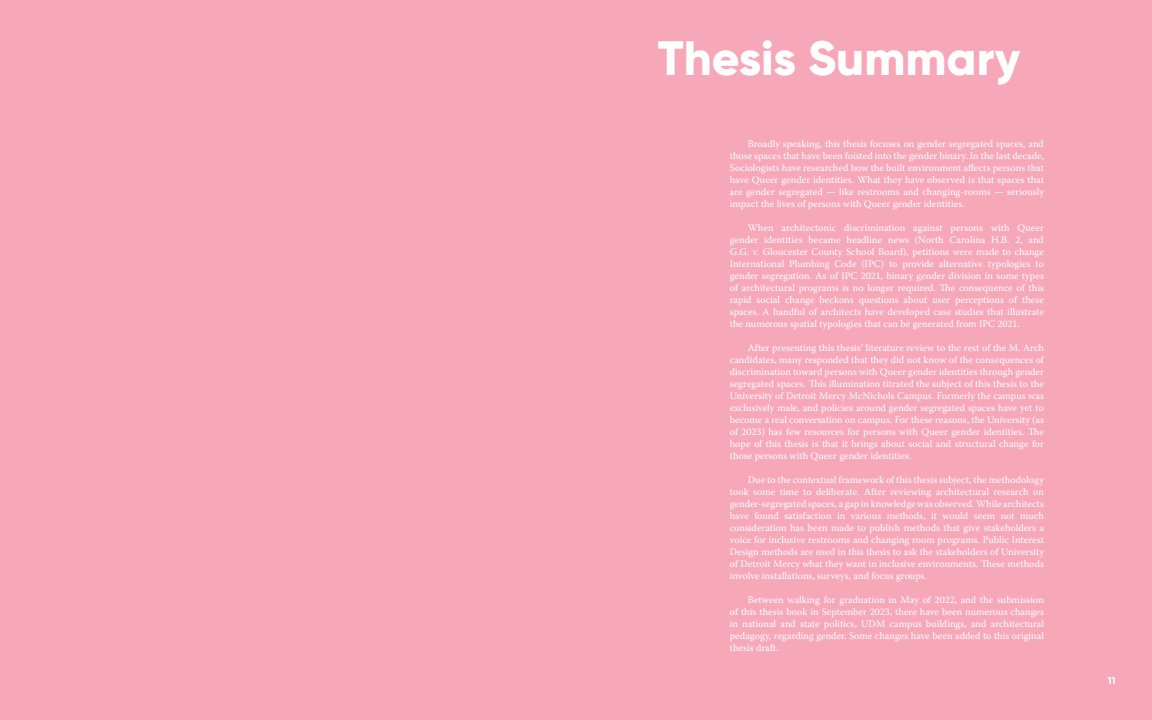
<style>
.page{position:relative;width:1152px;height:720px;background:#f7a8b8}
.page>*{position:absolute;margin:0;border:0;box-sizing:border-box;transform-origin:0 0}
.t1{font:800 48.2px "Gilroy";color:#fff}
.t2{font:10px/12px "Warnock Pro";color:#fff;text-align:justify}
.t3{font:800 10px "Gilroy";color:#fff}
</style>
<div class="page">
<h1 class="t1" style="left:658px;top:27px;width:364px">Thesis Summary</h1>
<p class="t2" style="left:730px;top:138px;width:316px;text-indent:18px">Broadly speaking, this thesis focuses on gender segregated spaces, and those spaces that have been foisted into the gender binary. In the last decade, Sociologists have researched how the built environment affects persons that have Queer gender identities. What they have observed is that spaces that are gender segregated — like restrooms and changing-rooms — seriously impact the lives of persons with Queer gender identities.</p>
<p class="t2" style="left:730px;top:222px;width:316px;text-indent:18px">When architectonic discrimination against persons with Queer gender identities became headline news (North Carolina H.B. 2, and G.G. v. Gloucester County School Board), petitions were made to change International Plumbing Code (IPC) to provide alternative typologies to gender segregation. As of IPC 2021, binary gender division in some types of architectural programs is no longer required. The consequence of this rapid social change beckons questions about user perceptions of these spaces. A handful of architects have developed case studies that illustrate the numerous spatial typologies that can be generated from IPC 2021.</p>
<p class="t2" style="left:730px;top:342px;width:316px;text-indent:18px">After presenting this thesis’ literature review to the rest of the M. Arch candidates, many responded that they did not know of the consequences of discrimination toward persons with Queer gender identities through gender segregated spaces. This illumination titrated the subject of this thesis to the University of Detroit Mercy McNichols Campus. Formerly the campus was exclusively male, and policies around gender segregated spaces have yet to become a real conversation on campus. For these reasons, the University (as of 2023) has few resources for persons with Queer gender identities. The hope of this thesis is that it brings about social and structural change for those persons with Queer gender identities.</p>
<p class="t2" style="left:730px;top:474px;width:316px;text-indent:18px">Due to the contextual framework of this thesis subject, the methodology took some time to deliberate. After reviewing architectural research on gender-segregated spaces, a gap in knowledge was observed. While architects have found satisfaction in various methods, it would seem not much consideration has been made to publish methods that give stakeholders a voice for inclusive restrooms and changing room programs. Public Interest Design methods are used in this thesis to ask the stakeholders of University of Detroit Mercy what they want in inclusive environments. These methods involve installations, surveys, and focus groups.</p>
<p class="t2" style="left:730px;top:594px;width:316px;text-indent:18px">Between walking for graduation in May of 2022, and the submission of this thesis book in September 2023, there have been numerous changes in national and state politics, UDM campus buildings, and architectural pedagogy, regarding gender. Some changes have been added to this original thesis draft.</p>
<p class="t3" style="left:1108px;top:674px;width:10px">11</p>
</div>
